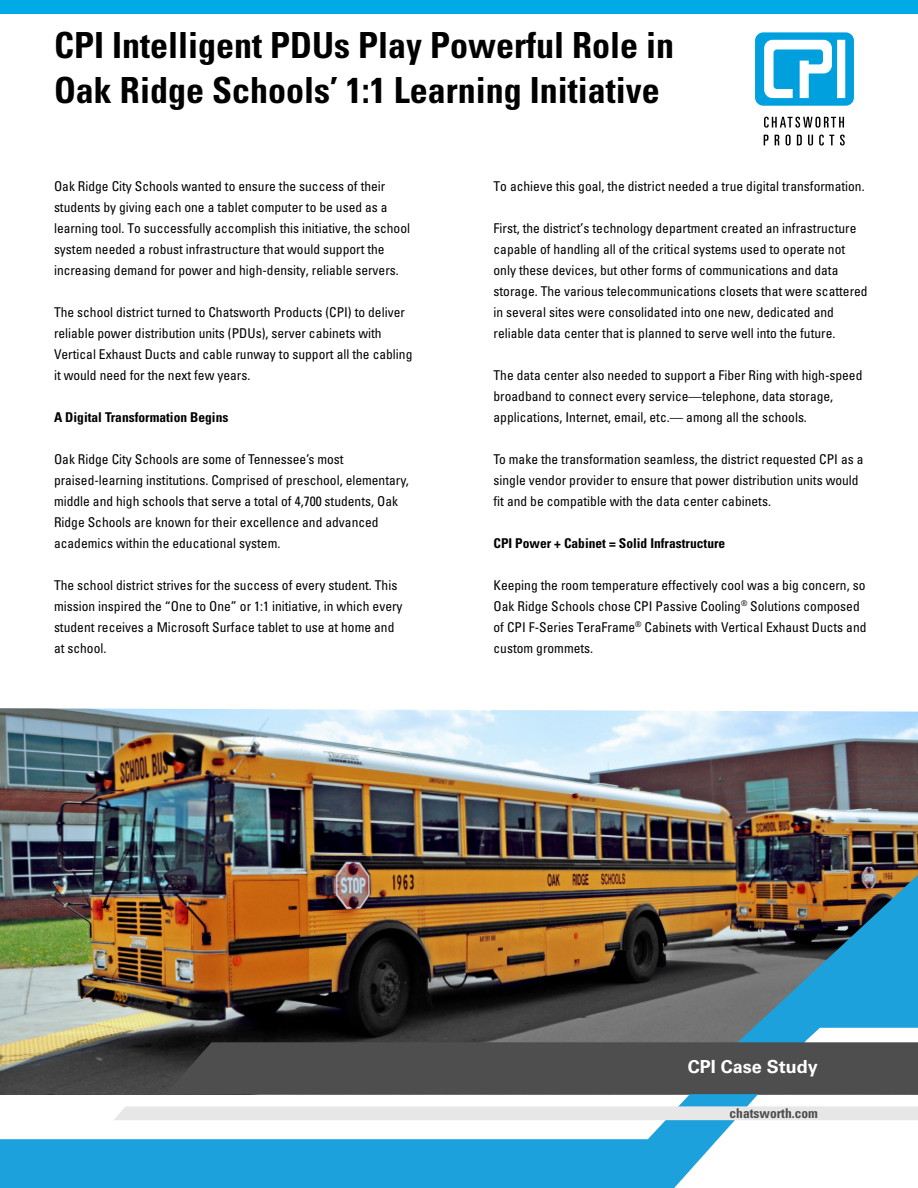
<style>
.page{position:relative;width:918px;height:1188px;background:#fff}
.page>*{position:absolute;margin:0;border:0;box-sizing:border-box;transform-origin:0 0}
.t1{font:700 condensed 36px/45px "Univers LT Std";color:#000}
.t2{font:700 18px "Univers LT Std";color:#fff}
.t3{font:condensed 13.5px/21px "Univers LT Std";color:#000}
.t4{font:700 condensed 13.5px "Univers LT Std";color:#000}
.t5{font:700 condensed 13.5px "Univers LT Std";color:#4d4d4f}
</style>
<div class="page">
<img style="left:0;top:708px;width:918px;height:167px">
<svg style="left:764px;top:117px;width:80px;height:11px"></svg>
<svg style="left:764px;top:135px;width:5px;height:10px"></svg>
<svg style="left:775px;top:135px;width:4px;height:10px"></svg>
<svg style="left:786px;top:135px;width:5px;height:10px"></svg>
<svg style="left:797px;top:135px;width:5px;height:10px"></svg>
<svg style="left:808px;top:135px;width:5px;height:10px"></svg>
<svg style="left:819px;top:135px;width:15px;height:10px"></svg>
<svg style="left:840px;top:135px;width:5px;height:10px"></svg>
<svg style="left:755px;top:32px;width:99px;height:74px"></svg>
<img style="left:0;top:875px;width:918px;height:313px">
<div style="left:166px;top:1042px;width:752px;height:52px;background:#4f4e4e"></div>
<svg style="left:113px;top:1106px;width:805px;height:14px;background:#e7e7e7"></svg>
<div style="left:0;top:0;width:918px;height:14px;background:#00aae7"></div>
<h1 class="t1" style="left:54px;top:23px;width:622px">CPI Intelligent PDUs Play Powerful Role in<br>Oak Ridge Schools’ 1:1 Learning Initiative</h1>
<p class="t3" style="left:54px;top:175px;width:358px">Oak Ridge City Schools wanted to ensure the success of their students by giving each one a tablet computer to be used as a learning tool. To successfully accomplish this initiative, the school system needed a robust infrastructure that would support the increasing demand for power and high-density, reliable servers.</p>
<p class="t3" style="left:54px;top:302px;width:360px">The school district turned to Chatsworth Products (CPI) to deliver reliable power distribution units (PDUs), server cabinets with Vertical Exhaust Ducts and cable runway to support all the cabling it would need for the next few years.</p>
<p class="t4" style="left:54px;top:409px;width:176px">A Digital Transformation Begins</p>
<p class="t3" style="left:54px;top:449px;width:356px">Oak Ridge City Schools are some of Tennessee’s most praised-learning institutions. Comprised of preschool, elementary, middle and high schools that serve a total of 4,700 students, Oak Ridge Schools are known for their excellence and advanced academics within the educational system.</p>
<p class="t3" style="left:54px;top:575px;width:350px">The school district strives for the success of every student. This mission inspired the “One to One” or 1:1 initiative, in which every student receives a Microsoft Surface tablet to use at home and at school.</p>
<p class="t3" style="left:494px;top:175px;width:373px">To achieve this goal, the district needed a true digital transformation.</p>
<p class="t3" style="left:494px;top:217px;width:376px">First, the district’s technology department created an infrastructure capable of handling all of the critical systems used to operate not only these devices, but other forms of communications and data storage. The various telecommunications closets that were scattered in several sites were consolidated into one new, dedicated and reliable data center that is planned to serve well into the future.</p>
<p class="t3" style="left:494px;top:365px;width:370px">The data center also needed to support a Fiber Ring with high-speed broadband to connect every service—telephone, data storage, applications, Internet, email, etc.— among all the schools.</p>
<p class="t3" style="left:494px;top:449px;width:371px">To make the transformation seamless, the district requested CPI as a single vendor provider to ensure that power distribution units would fit and be compatible with the data center cabinets.</p>
<p class="t4" style="left:494px;top:535px;width:233px">CPI Power + Cabinet = Solid Infrastructure</p>
<p class="t3" style="left:494px;top:575px;width:374px">Keeping the room temperature effectively cool was a big concern, so Oak Ridge Schools chose CPI Passive Cooling<sup>®</sup> Solutions composed of CPI F-Series TeraFrame<sup>®</sup> Cabinets with Vertical Exhaust Ducts and custom grommets.</p>
<h2 class="t2" style="left:688px;top:1056px;width:132px">CPI Case Study</h2>
<p class="t5" style="left:730px;top:1105px;width:90px">chatsworth.com</p>
</div>
